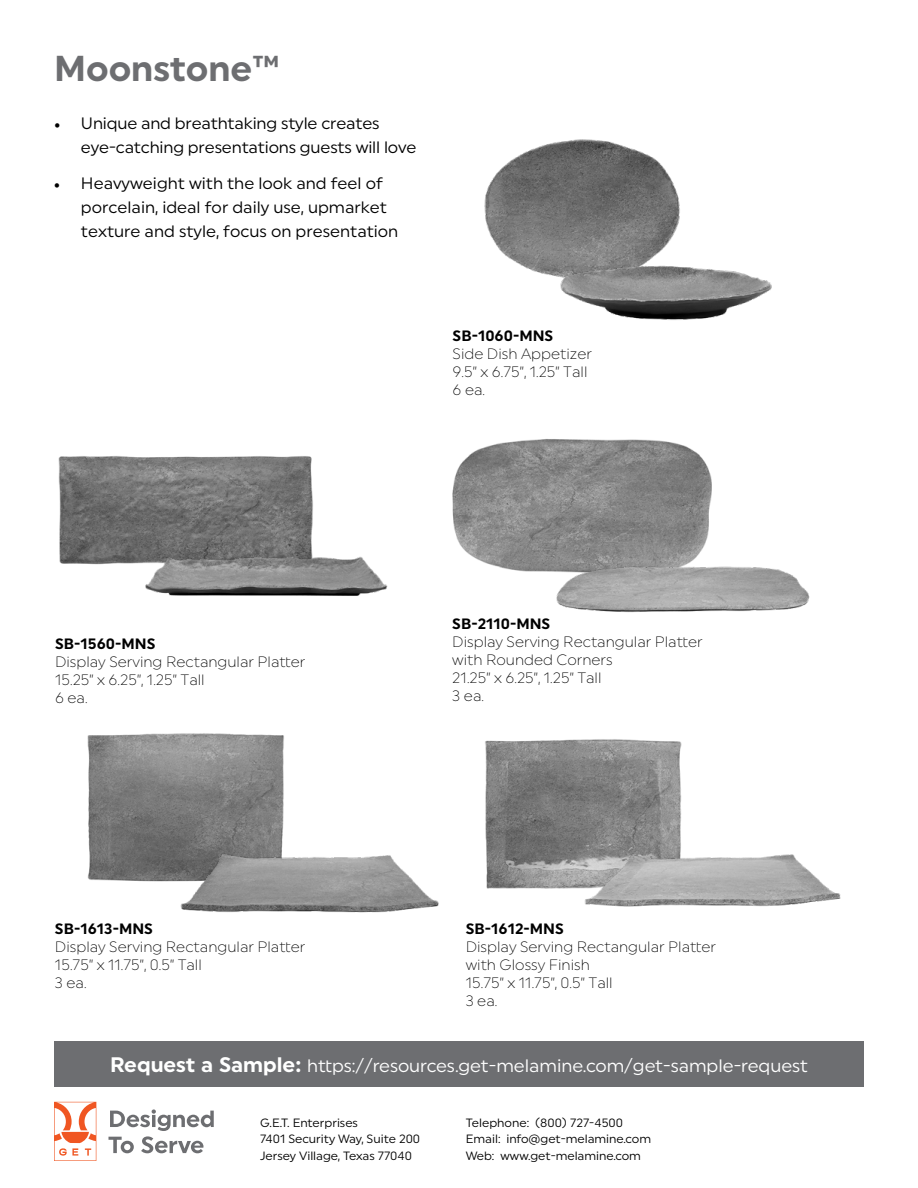
<style>
.page{position:relative;width:918px;height:1188px;background:#fff}
.page>*{position:absolute;margin:0;border:0;box-sizing:border-box;transform-origin:0 0}
.t1{font:700 36px "Uniform";color:#6d6e71}
.t2{font:18px "Uniform";color:#fff}
.t3{font:16.5px/24px "Uniform";color:#000}
.t4{font:300 15px/18px "Uniform";color:#000}
.t5{font:700 15px "Uniform";color:#000}
.t6{font:12px/16.5px "Uniform";color:#000}
.s1{font-family:"Minion Pro"}
.s2{font-weight:700;font-size:21px}
</style>
<div class="page">
<img style="left:484px;top:139px;width:196px;height:135px">
<img style="left:453px;top:439px;width:259px;height:133px">
<img style="left:58px;top:456px;width:255px;height:109px">
<img style="left:485px;top:739px;width:197px;height:150px">
<img style="left:87px;top:733px;width:197px;height:149px">
<svg style="left:109px;top:1109px;width:105px;height:44px"></svg>
<svg style="left:54px;top:1102px;width:42px;height:59px"></svg>
<div style="left:54px;top:1041px;width:810px;height:46px;background:#6d6e71"></div>
<img style="left:542px;top:218px;width:230px;height:102px">
<img style="left:580px;top:823px;width:261px;height:84px">
<img style="left:142px;top:510px;width:246px;height:86px">
<img style="left:179px;top:794px;width:260px;height:119px">
<img style="left:553px;top:510px;width:257px;height:102px">
<h1 class="t1" style="left:54px;top:47px;width:227px">Moonstone™</h1>
<p class="t3" style="left:81px;top:111px;width:337px;text-indent:-27px"><span class="s1">•</span> Unique and breathtaking style creates eye-catching presentations guests will love</p>
<p class="t3" style="left:81px;top:171px;width:319px;text-indent:-27px"><span class="s1">•</span> Heavyweight with the look and feel of porcelain, ideal for daily use, upmarket texture and style, focus on presentation</p>
<p class="t5" style="left:453px;top:327px;width:102px">SB-1060-MNS</p>
<p class="t4" style="left:453px;top:345px;width:141px">Side Dish Appetizer<br>9.5” x 6.75”, 1.25” Tall<br>6 ea.</p>
<p class="t5" style="left:55px;top:635px;width:102px">SB-1560-MNS</p>
<p class="t4" style="left:55px;top:653px;width:252px">Display Serving Rectangular Platter<br>15.25” x 6.25”, 1.25” Tall<br>6 ea.</p>
<p class="t5" style="left:55px;top:920px;width:100px">SB-1613-MNS</p>
<p class="t4" style="left:55px;top:937px;width:252px">Display Serving Rectangular Platter<br>15.75” x 11.75”, 0.5” Tall<br>3 ea.</p>
<p class="t5" style="left:452px;top:615px;width:100px">SB-2110-MNS</p>
<p class="t4" style="left:452px;top:632px;width:252px">Display Serving Rectangular Platter with Rounded Corners<br>21.25” x 6.25”, 1.25” Tall<br>3 ea.</p>
<p class="t5" style="left:466px;top:920px;width:100px">SB-1612-MNS</p>
<p class="t4" style="left:466px;top:937px;width:252px">Display Serving Rectangular Platter with Glossy Finish<br>15.75” x 11.75”, 0.5” Tall<br>3 ea.</p>
<p class="t2" style="left:110px;top:1054px;width:699px"><span class="s2">Request a Sample:</span> https://resources.get-melamine.com/get-sample-request</p>
<p class="t6" style="left:260px;top:1114px;width:162px">G.E.T. Enterprises<br>7401 Security Way, Suite 200<br>Jersey Village, Texas 77040</p>
<p class="t6" style="left:466px;top:1114px;width:187px">Telephone: (800) 727-4500<br>Email: info@get-melamine.com<br>Web: www.get-melamine.com</p>
</div>
